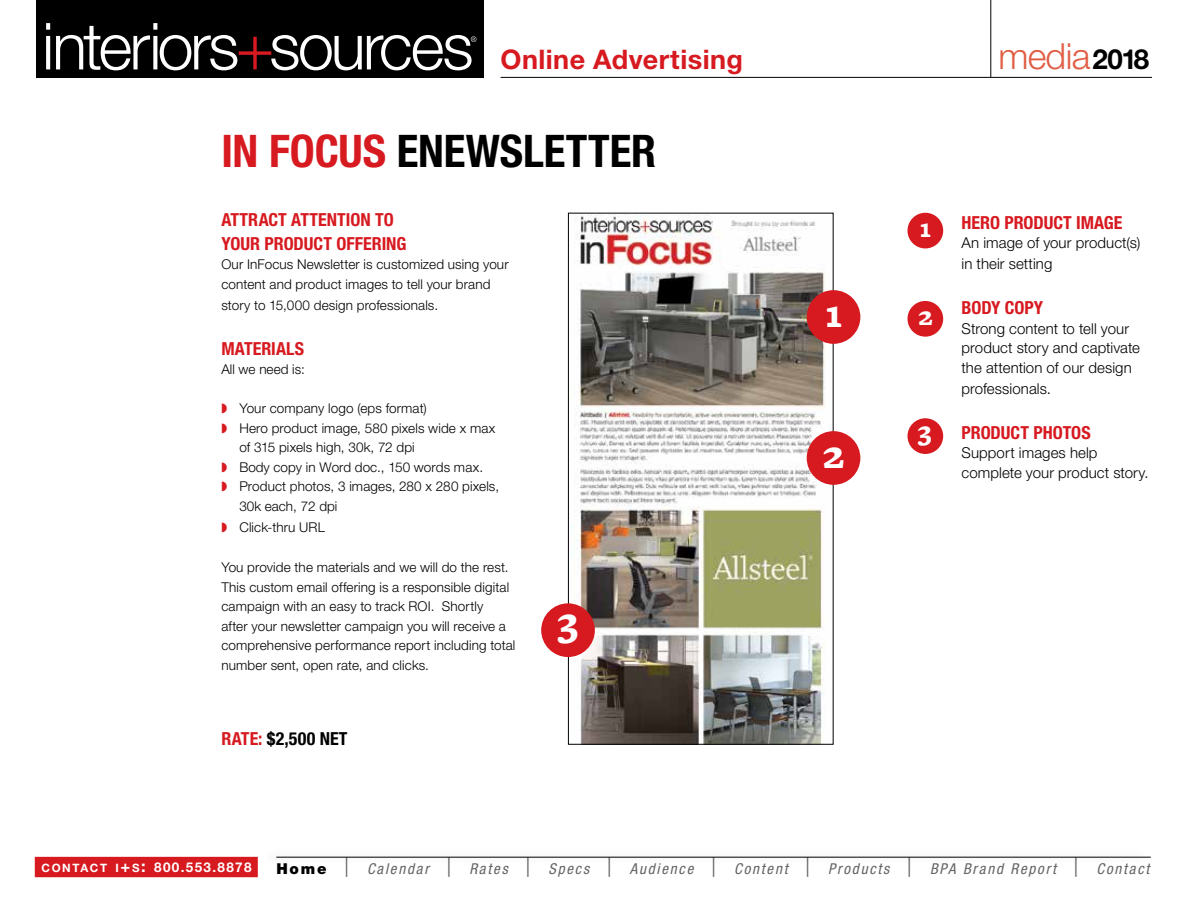
<style>
.page{position:relative;width:1188px;height:918px;background:#fff}
.page>*{position:absolute;margin:0;border:0;box-sizing:border-box;transform-origin:0 0}
.t1{font:700 condensed 45px "Helvetica Neue LT Std";letter-spacing:-.005em;color:#000}
.t2{font:700 42px "Freight Micro Pro";color:#fff}
.t3{font:300 36px "Helvetica Neue LT Std";letter-spacing:-.02em;color:#e05e44}
.t4{font:700 27.9px "Freight Micro Pro";color:#fff}
.t5{font:700 27px "Helvetica Neue LT Std";letter-spacing:.015em;color:#d71920}
.t6{font:700 condensed 18px/24px "Helvetica Neue LT Std";color:#d71920}
.t7{font:700 condensed 18px "Helvetica Neue LT Std";letter-spacing:.015em;color:#000}
.t8{font:300 15px/19.5px "Helvetica Neue LT Std";letter-spacing:.005em;color:#000}
.t9{font:italic condensed 15px "Helvetica Neue LT Std";letter-spacing:.12em;color:#636466}
.t10{font:300 13.5px/19.5px "Helvetica Neue LT Std";letter-spacing:.01em;color:#000}
.t11{font:700 13.5px "Helvetica Neue LT Std";letter-spacing:.1em;color:#fff}
.s1{font-weight:700;font-size:27.75px;color:#000}
.s2{color:#d71920}
.s3{font-size:11.55px}
.s4{font-size:16.5px}
.s5{font-weight:900;font-style:normal;font-stretch:normal;color:#000}
.s6{font-size:18px}
</style>
<div class="page">
<hr style="left:990px;top:0;width:1px;height:77px;background:#000">
<hr style="left:501px;top:77px;width:651px;height:1px;background:#000">
<div style="left:36px;top:0;width:447px;height:78px;background:#000"></div>
<svg style="left:46px;top:23px;width:430px;height:47px"></svg>
<div style="left:262px;top:849px;width:888px;height:17px;background:#000;opacity:.35"></div>
<hr style="left:276px;top:857px;width:875px;height:1px;background:#000">
<div style="left:35px;top:857px;width:223px;height:20px;background:#d71920"></div>
<img style="left:571px;top:215px;width:257px;height:528px">
<div style="left:568px;top:213px;width:266px;height:532px;border:1px solid #000"></div>
<div style="left:908px;top:213px;width:35px;height:35px;background:#d71920;border-radius:50%"></div>
<div style="left:908px;top:301px;width:35px;height:36px;background:#d71920;border-radius:50%"></div>
<div style="left:908px;top:418px;width:35px;height:36px;background:#d71920;border-radius:50%"></div>
<div style="left:807px;top:290px;width:53px;height:54px;background:#d71920;border-radius:50%"></div>
<div style="left:807px;top:431px;width:53px;height:54px;background:#d71920;border-radius:50%"></div>
<div style="left:541px;top:603px;width:54px;height:54px;background:#d71920;border-radius:50%"></div>
<h3 class="t5" style="left:501px;top:43px;width:244px">Online Advertising</h3>
<h3 class="t3" style="left:999px;top:35px;width:152px">media<span class="s1">2018</span></h3>
<h1 class="t1" style="left:221px;top:124px;width:436px"><span class="s2">IN FOCUS</span> ENEWSLETTER</h1>
<h3 class="t6" style="left:221px;top:207px;width:187px">ATTRACT ATTENTION TO<br>YOUR PRODUCT OFFERING</h3>
<p class="t10" style="left:221px;top:254px;width:289px">Our InFocus Newsletter is customized using your content and product images to tell your brand</p>
<p class="t10" style="left:221px;top:295px;width:218px">story to 15,000 design professionals.</p>
<h3 class="t6" style="left:221px;top:336px;width:84px">MATERIALS</h3>
<p class="t10" style="left:221px;top:359px;width:85px">All we need is:</p>
<p class="t10" style="left:239px;top:398px;width:261px">Your company logo (eps format)<br>Hero product image, 580 pixels wide x max of 315 pixels high, 30k, 72 dpi<br>Body copy in Word doc., 150 words max.<br>Product photos, 3 images, 280 x 280 pixels,<br>30k each, 72 dpi</p>
<p class="t10" style="left:239px;top:517px;width:87px">Click-thru URL</p>
<p class="t10" style="left:221px;top:557px;width:296px">You provide the materials and we will do the rest.<br>This custom email offering is a responsible digital campaign with an easy to track ROI. Shortly<br>after your newsletter campaign you will receive a comprehensive performance report including total number sent, open rate, and clicks.</p>
<h3 class="t7" style="left:221px;top:727px;width:128px"><span class="s2">RATE:</span> $2,500 NET</h3>
<h2 class="t2" style="left:558px;top:592px;width:22px">3</h2>
<h2 class="t2" style="left:825px;top:284px;width:19px">1</h2>
<h2 class="t2" style="left:823px;top:425px;width:24px">2</h2>
<h3 class="t4" style="left:920px;top:209px;width:13px">1</h3>
<h3 class="t4" style="left:918px;top:297px;width:16px">2</h3>
<h3 class="t4" style="left:918px;top:412px;width:15px">3</h3>
<h3 class="t6" style="left:962px;top:210px;width:163px">HERO PRODUCT IMAGE</h3>
<p class="t8" style="left:962px;top:232px;width:180px;line-height:21px">An image of your product(s) in their setting</p>
<h3 class="t6" style="left:962px;top:296px;width:83px">BODY COPY</h3>
<p class="t8" style="left:962px;top:318px;width:180px">Strong content to tell your product story and captivate the attention of our design</p>
<p class="t8" style="left:962px;top:378px;width:91px">professionals.</p>
<h3 class="t6" style="left:962px;top:420px;width:131px">PRODUCT PHOTOS</h3>
<p class="t8" style="left:962px;top:443px;width:189px">Support images help complete your product story.</p>
<p class="t11" style="left:41px;top:858px;width:212px"><span class="s3">CONTACT I</span><span class="s4">+</span><span class="s3">S</span><span class="s4">:</span> 800.553.8878</p>
<p class="t9" style="left:276px;top:860px;width:875px"><span class="s5">Home</span> <span class="s6">|</span> Calendar <span class="s6">|</span> Rates <span class="s6">|</span> Specs <span class="s6">|</span> Audience <span class="s6">|</span> Content <span class="s6">|</span> Products <span class="s6">|</span> BPA Brand Report <span class="s6">|</span> Contact</p>
</div>
